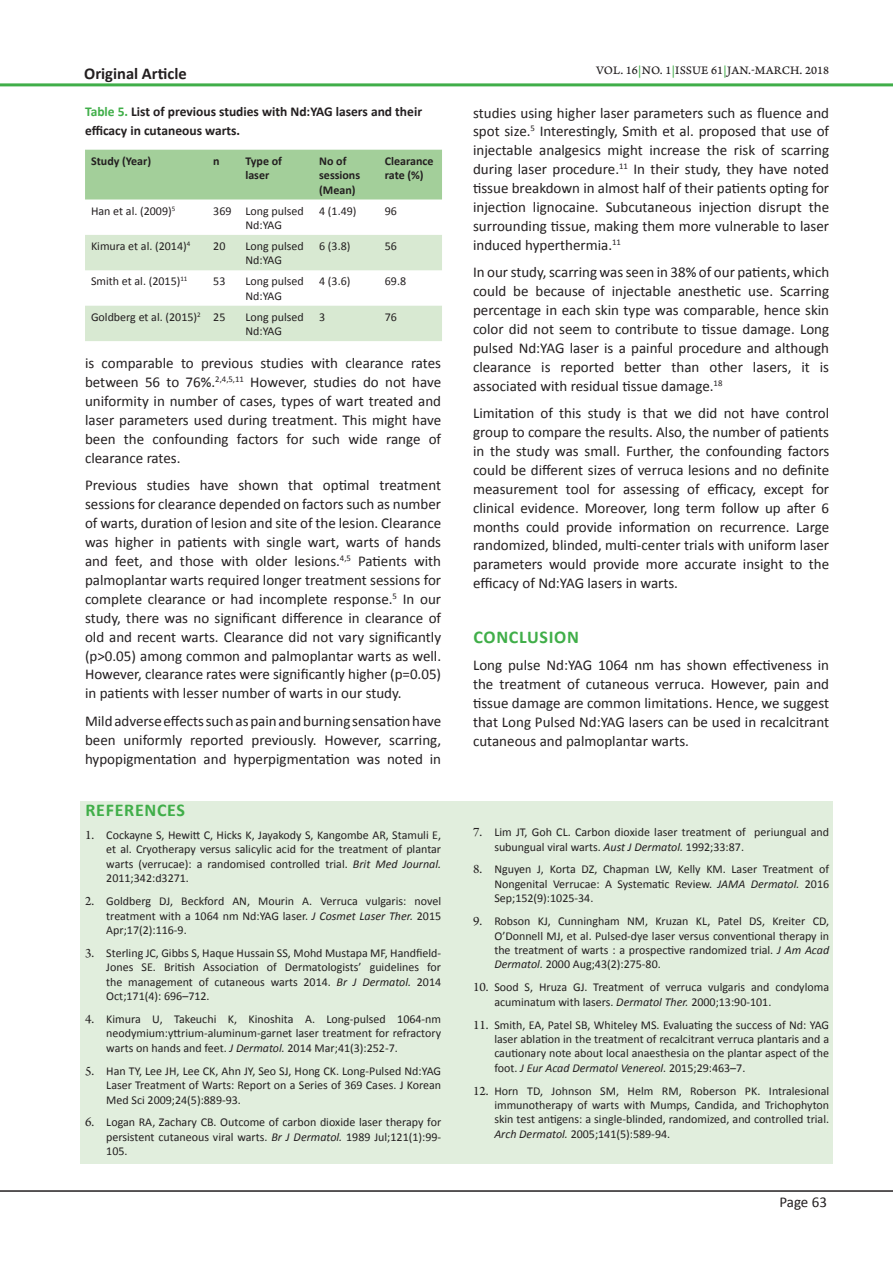
<style>
.page{position:relative;width:893px;height:1263px;background:#fff}
.page>*{position:absolute;margin:0;border:0;box-sizing:border-box;transform-origin:0 0}
.Heading_2_-_Sub_head{font:700 18px "Calibri";letter-spacing:.04em;color:#40ae49}
.Normal_Text{font:700 18px "Calibri";letter-spacing:.04em;color:#40ae49}
.Abstract_Words{font:700 16.5px "Calibri";color:#231f20}
.Normal_Text-2{font:15px/18.9px "Calibri";color:#231f20;text-align:justify}
.Table_Figure_Legend{font:700 13.5px/18.8px "Calibri";color:#231f20}
.Refrence_Text{font:12px/14.4px "Calibri";color:#231f20;text-align:justify}
.Table_Text{font:12px/14.4px "Calibri";color:#231f20}
.Table_Text-2{font:700 12px/14.4px "Calibri";color:#231f20}
.t1{font:12px "Arno Pro Caption";letter-spacing:.01em;color:#231f20}
.s1{color:#40ae49}
.s2{font-family:"Arno Pro";font-size:13.5px}
.s3{font-style:italic}
</style>
<div class="page">
<hr style="left:0;top:1190px;width:893px;height:2px;background:#231f20">
<hr style="left:0;top:83px;width:893px;height:3px;background:#40ae49">
<div style="left:81px;top:801px;width:752px;height:363px;background:#e1eedd"></div>
<div style="left:85px;top:150px;width:357px;height:49px;background:#a3cf9a"></div>
<svg style="left:85px;top:235px;width:357px;height:106px"></svg>
<p class="Abstract_Words" style="left:84px;top:63px;width:104px">Original Article</p>
<p class="Table_Figure_Legend" style="left:85px;top:103px;width:339px"><span class="s1">Table 5.</span> List of previous studies with Nd:YAG lasers and their efficacy in cutaneous warts.</p>
<p class="Table_Text-2" style="left:91px;top:153px;width:62px">Study (Year)</p>
<p class="Table_Text-2" style="left:213px;top:153px;width:8px">n</p>
<p class="Table_Text-2" style="left:245px;top:153px;width:38px">Type of laser</p>
<p class="Table_Text-2" style="left:319px;top:153px;width:43px">No of sessions (Mean)</p>
<p class="Table_Text-2" style="left:385px;top:153px;width:50px">Clearance rate (%)</p>
<p class="Table_Text" style="left:91px;top:203px;width:86px">Han et al. (2009)<sup>5</sup></p>
<p class="Table_Text" style="left:213px;top:203px;width:20px">369</p>
<p class="Table_Text" style="left:245px;top:203px;width:60px">Long pulsed<br>Nd:YAG</p>
<p class="Table_Text" style="left:319px;top:203px;width:39px">4 (1.49)</p>
<p class="Table_Text" style="left:385px;top:203px;width:14px">96</p>
<p class="Table_Text" style="left:91px;top:239px;width:101px">Kimura et al. (2014)<sup>4</sup></p>
<p class="Table_Text" style="left:213px;top:239px;width:14px">20</p>
<p class="Table_Text" style="left:245px;top:239px;width:60px">Long pulsed<br>Nd:YAG</p>
<p class="Table_Text" style="left:319px;top:239px;width:33px">6 (3.8)</p>
<p class="Table_Text" style="left:385px;top:239px;width:14px">56</p>
<p class="Table_Text" style="left:91px;top:274px;width:98px">Smith et al. (2015)<sup>11</sup></p>
<p class="Table_Text" style="left:213px;top:274px;width:14px">53</p>
<p class="Table_Text" style="left:245px;top:274px;width:60px">Long pulsed<br>Nd:YAG</p>
<p class="Table_Text" style="left:319px;top:274px;width:33px">4 (3.6)</p>
<p class="Table_Text" style="left:385px;top:274px;width:23px">69.8</p>
<p class="Table_Text" style="left:91px;top:310px;width:111px">Goldberg et al. (2015)<sup>2</sup></p>
<p class="Table_Text" style="left:213px;top:310px;width:14px">25</p>
<p class="Table_Text" style="left:245px;top:310px;width:60px">Long pulsed<br>Nd:YAG</p>
<p class="Table_Text" style="left:319px;top:310px;width:8px">3</p>
<p class="Table_Text" style="left:385px;top:310px;width:14px">76</p>
<p class="Normal_Text-2" style="left:85px;top:354px;width:358px">is comparable to previous studies with clearance rates between 56 to 76%.<sup>2,4,5,11</sup> However, studies do not have uniformity in number of cases, types of wart treated and laser parameters used during treatment. This might have been the confounding factors for such wide range of clearance rates.</p>
<p class="Normal_Text-2" style="left:85px;top:476px;width:358px">Previous studies have shown that optimal treatment sessions for clearance depended on factors such as number of warts, duration of lesion and site of the lesion. Clearance was higher in patients with single wart, warts of hands and feet, and those with older lesions.<sup>4,5</sup> Patients with palmoplantar warts required longer treatment sessions for complete clearance or had incomplete response.<sup>5</sup> In our study, there was no significant difference in clearance of old and recent warts. Clearance did not vary significantly (p&gt;0.05) among common and palmoplantar warts as well.<br>However, clearance rates were significantly higher (p=0.05) in patients with lesser number of warts in our study.</p>
<p class="Normal_Text-2" style="left:85px;top:711px;width:358px">Mild adverse effects such as pain and burning sensation have been uniformly reported previously. However, scarring, hypopigmentation and hyperpigmentation was noted in</p>
<p class="Normal_Text" style="left:85px;top:799px;width:101px">REFERENCES</p>
<p class="Refrence_Text" style="left:106px;top:828px;width:336px;text-indent:-21px"><span class="s2">1.</span> Cockayne S, Hewitt C, Hicks K, Jayakody S, Kangombe AR, Stamuli E, et al. Cryotherapy versus salicylic acid for the treatment of plantar warts (verrucae): a randomised controlled trial. <span class="s3">Brit Med Journal.<br></span>2011;342:d3271.</p>
<p class="Refrence_Text" style="left:106px;top:894px;width:336px;text-indent:-21px"><span class="s2">2.</span> Goldberg DJ, Beckford AN, Mourin A. Verruca vulgaris: novel treatment with a 1064 nm Nd:YAG laser. <span class="s3">J Cosmet Laser Ther.</span> 2015<br>Apr;17(2):116-9.</p>
<p class="Refrence_Text" style="left:106px;top:946px;width:336px;text-indent:-21px"><span class="s2">3.</span> Sterling JC, Gibbs S, Haque Hussain SS, Mohd Mustapa MF, Handfield-Jones SE. British Association of Dermatologists’ guidelines for the management of cutaneous warts 2014. <span class="s3">Br J Dermatol.</span> 2014<br>Oct;171(4): 696–712.</p>
<p class="Refrence_Text" style="left:106px;top:1012px;width:336px;text-indent:-21px"><span class="s2">4.</span> Kimura U, Takeuchi K, Kinoshita A. Long-pulsed 1064-nm neodymium:yttrium-aluminum-garnet laser treatment for refractory warts on hands and feet. <span class="s3">J Dermatol.</span> 2014 Mar;41(3):252-7.</p>
<p class="Refrence_Text" style="left:106px;top:1063px;width:336px;text-indent:-21px"><span class="s2">5.</span> Han TY, Lee JH, Lee CK, Ahn JY, Seo SJ, Hong CK. Long-Pulsed Nd:YAG Laser Treatment of Warts: Report on a Series of 369 Cases. J Korean Med Sci 2009;24(5):889-93.</p>
<p class="Refrence_Text" style="left:106px;top:1115px;width:336px;text-indent:-21px"><span class="s2">6.</span> Logan RA, Zachary CB. Outcome of carbon dioxide laser therapy for persistent cutaneous viral warts. <span class="s3">Br J Dermatol.</span> 1989 Jul;121(1):99- 105.</p>
<p class="t1" style="left:596px;top:63px;width:235px">VOL. 16<span class="s1">|</span>NO. 1<span class="s1">|</span>ISSUE 61<span class="s1">|</span>JAN.-MARCH. 2018</p>
<p class="Normal_Text-2" style="left:473px;top:103px;width:358px">studies using higher laser parameters such as fluence and spot size.<sup>5</sup> Interestingly, Smith et al. proposed that use of injectable analgesics might increase the risk of scarring during laser procedure.<sup>11</sup> In their study, they have noted tissue breakdown in almost half of their patients opting for injection lignocaine. Subcutaneous injection disrupt the surrounding tissue, making them more vulnerable to laser induced hyperthermia.<sup>11</sup></p>
<p class="Normal_Text-2" style="left:473px;top:263px;width:358px">In our study, scarring was seen in 38% of our patients, which could be because of injectable anesthetic use. Scarring percentage in each skin type was comparable, hence skin color did not seem to contribute to tissue damage. Long pulsed Nd:YAG laser is a painful procedure and although clearance is reported better than other lasers, it is associated with residual tissue damage.<sup>18</sup></p>
<p class="Normal_Text-2" style="left:473px;top:404px;width:358px">Limitation of this study is that we did not have control group to compare the results. Also, the number of patients in the study was small. Further, the confounding factors could be different sizes of verruca lesions and no definite measurement tool for assessing of efficacy, except for clinical evidence. Moreover, long term follow up after 6 months could provide information on recurrence. Large randomized, blinded, multi-center trials with uniform laser parameters would provide more accurate insight to the efficacy of Nd:YAG lasers in warts.</p>
<p class="Heading_2_-_Sub_head" style="left:473px;top:625px;width:107px">CONCLUSION</p>
<p class="Normal_Text-2" style="left:473px;top:656px;width:358px">Long pulse Nd:YAG 1064 nm has shown effectiveness in the treatment of cutaneous verruca. However, pain and tissue damage are common limitations. Hence, we suggest that Long Pulsed Nd:YAG lasers can be used in recalcitrant cutaneous and palmoplantar warts.</p>
<p class="Refrence_Text" style="left:494px;top:825px;width:336px;text-indent:-21px"><span class="s2">7.</span> Lim JT, Goh CL. Carbon dioxide laser treatment of periungual and subungual viral warts. <span class="s3">Aust J Dermatol.</span> 1992;33:87.</p>
<p class="Refrence_Text" style="left:494px;top:862px;width:336px;text-indent:-21px"><span class="s2">8.</span> Nguyen J, Korta DZ, Chapman LW, Kelly KM. Laser Treatment of Nongenital Verrucae: A Systematic Review. <span class="s3">JAMA Dermatol.</span> 2016<br>Sep;152(9):1025-34.</p>
<p class="Refrence_Text" style="left:494px;top:914px;width:336px;text-indent:-21px"><span class="s2">9.</span> Robson KJ, Cunningham NM, Kruzan KL, Patel DS, Kreiter CD, O’Donnell MJ, et al. Pulsed-dye laser versus conventional therapy in the treatment of warts : a prospective randomized trial. <span class="s3">J Am Acad Dermatol.</span> 2000 Aug;43(2):275-80.</p>
<p class="Refrence_Text" style="left:494px;top:980px;width:336px;text-indent:-21px"><span class="s2">10.</span> Sood S, Hruza GJ. Treatment of verruca vulgaris and condyloma acuminatum with lasers. <span class="s3">Dermatol Ther.</span> 2000;13:90-101.</p>
<p class="Refrence_Text" style="left:494px;top:1017px;width:336px;text-indent:-21px"><span class="s2">11.</span> Smith, EA, Patel SB, Whiteley MS. Evaluating the success of Nd: YAG laser ablation in the treatment of recalcitrant verruca plantaris and a cautionary note about local anaesthesia on the plantar aspect of the foot. <span class="s3">J Eur Acad Dermatol Venereol.</span> 2015;29:463–7.</p>
<p class="Refrence_Text" style="left:494px;top:1083px;width:336px;text-indent:-21px"><span class="s2">12.</span> Horn TD, Johnson SM, Helm RM, Roberson PK. Intralesional immunotherapy of warts with Mumps, Candida, and Trichophyton skin test antigens: a single-blinded, randomized, and controlled trial.<br><span class="s3">Arch Dermatol.</span> 2005;141(5):589-94.</p>
<p class="Normal_Text-2" style="left:779px;top:1193px;width:49px">Page 63</p>
</div>
